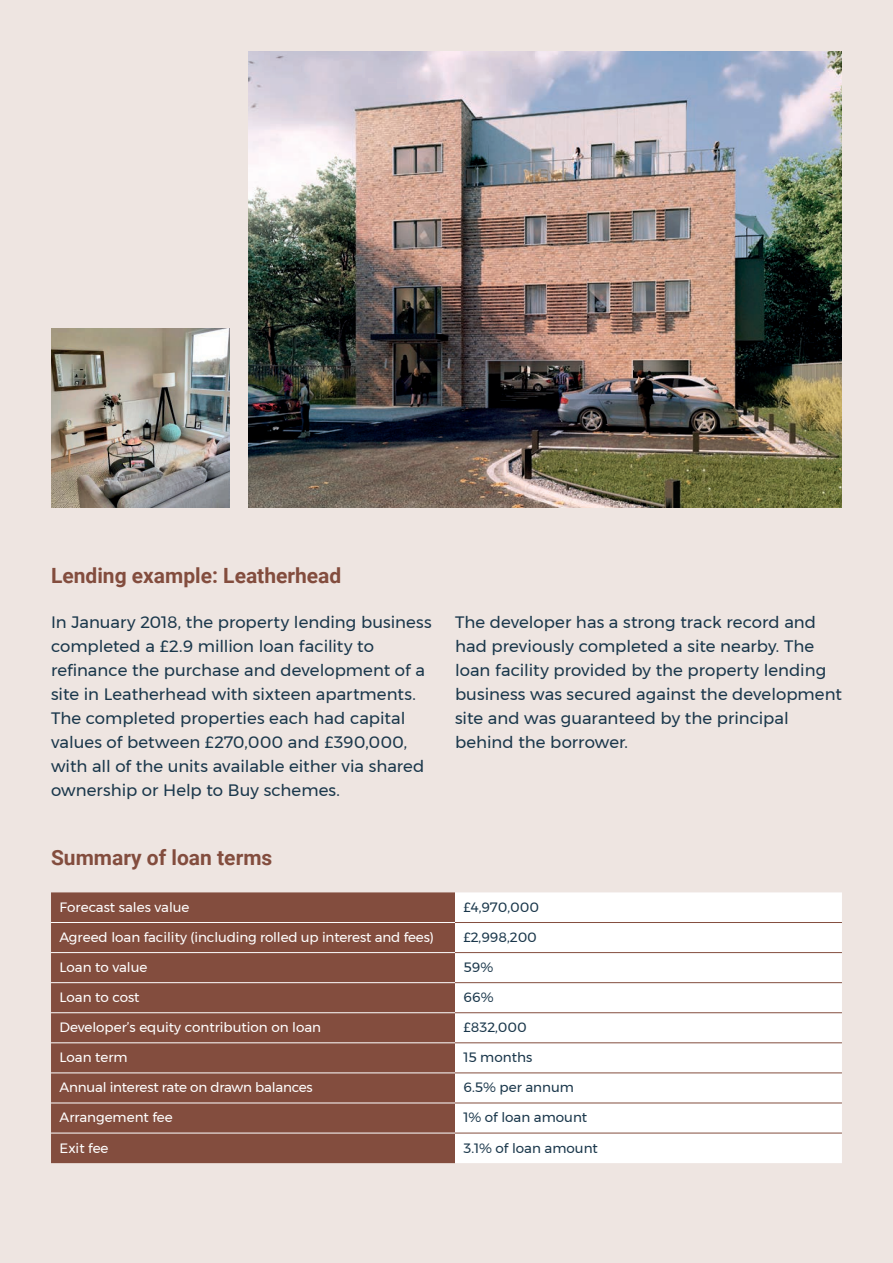
<style>
.page{position:relative;width:893px;height:1263px;background:#eee5e1}
.page>*{position:absolute;margin:0;border:0;box-sizing:border-box;transform-origin:0 0}
.Body_Intro_-_lvl2{font:700 21px "Roboto";color:#834d3e}
.t1{font:16.5px/24px "Montserrat";color:#1a374b}
.Map_items_body{font:13.5px "Montserrat";color:#fff}
.Map_items_body-2{font:13.5px "Montserrat";color:#1a374b}
</style>
<div class="page">
<img style="left:51px;top:329px;width:179px;height:178px">
<img style="left:249px;top:51px;width:593px;height:456px">
<div style="left:51px;top:892px;width:404px;height:271px;background:#834d3e"></div>
<div style="left:455px;top:892px;width:387px;height:271px;background:#fff"></div>
<hr style="left:455px;top:922px;width:387px;height:1px;background:#834d3e">
<hr style="left:455px;top:952px;width:387px;height:1px;background:#834d3e">
<hr style="left:455px;top:982px;width:387px;height:1px;background:#834d3e">
<hr style="left:455px;top:1012px;width:387px;height:1px;background:#834d3e">
<hr style="left:455px;top:1042px;width:387px;height:1px;background:#834d3e">
<hr style="left:455px;top:1072px;width:387px;height:1px;background:#834d3e">
<hr style="left:455px;top:1102px;width:387px;height:1px;background:#834d3e">
<hr style="left:455px;top:1133px;width:387px;height:1px;background:#834d3e">
<hr style="left:51px;top:922px;width:404px;height:1px;background:#fff">
<hr style="left:51px;top:952px;width:404px;height:1px;background:#fff">
<hr style="left:51px;top:982px;width:404px;height:1px;background:#fff">
<hr style="left:51px;top:1012px;width:404px;height:1px;background:#fff">
<hr style="left:51px;top:1042px;width:404px;height:1px;background:#fff">
<hr style="left:51px;top:1072px;width:404px;height:1px;background:#fff">
<hr style="left:51px;top:1102px;width:404px;height:1px;background:#fff">
<hr style="left:51px;top:1133px;width:404px;height:1px;background:#fff">
<p class="Body_Intro_-_lvl2" style="left:51px;top:560px;width:292px">Lending example: Leatherhead</p>
<p class="t1" style="left:51px;top:610px;width:382px">In January 2018, the property lending business completed a £2.9 million loan facility to refinance the purchase and development of a site in Leatherhead with sixteen apartments.<br>The completed properties each had capital values of between £270,000 and £390,000, with all of the units available either via shared ownership or Help to Buy schemes.</p>
<p class="t1" style="left:455px;top:610px;width:388px">The developer has a strong track record and had previously completed a site nearby. The loan facility provided by the property lending business was secured against the development site and was guaranteed by the principal behind the borrower.</p>
<p class="Body_Intro_-_lvl2" style="left:51px;top:843px;width:223px">Summary of loan terms</p>
<p class="Map_items_body" style="left:60px;top:897px;width:132px">Forecast sales value</p>
<p class="Map_items_body-2" style="left:463px;top:897px;width:77px">£4,970,000</p>
<p class="Map_items_body" style="left:60px;top:927px;width:376px">Agreed loan facility (including rolled up interest and fees)</p>
<p class="Map_items_body-2" style="left:463px;top:927px;width:75px">£2,998,200</p>
<p class="Map_items_body" style="left:60px;top:957px;width:90px">Loan to value</p>
<p class="Map_items_body-2" style="left:463px;top:957px;width:31px">59%</p>
<p class="Map_items_body" style="left:60px;top:987px;width:82px">Loan to cost</p>
<p class="Map_items_body-2" style="left:463px;top:987px;width:32px">66%</p>
<p class="Map_items_body" style="left:60px;top:1017px;width:263px">Developer’s equity contribution on loan</p>
<p class="Map_items_body-2" style="left:463px;top:1017px;width:65px">£832,000</p>
<p class="Map_items_body" style="left:60px;top:1047px;width:70px">Loan term</p>
<p class="Map_items_body-2" style="left:463px;top:1047px;width:70px">15 months</p>
<p class="Map_items_body" style="left:60px;top:1077px;width:255px">Annual interest rate on drawn balances</p>
<p class="Map_items_body-2" style="left:463px;top:1077px;width:112px">6.5% per annum</p>
<p class="Map_items_body" style="left:60px;top:1107px;width:115px">Arrangement fee</p>
<p class="Map_items_body-2" style="left:463px;top:1107px;width:125px">1% of loan amount</p>
<p class="Map_items_body" style="left:60px;top:1137px;width:51px">Exit fee</p>
<p class="Map_items_body-2" style="left:463px;top:1137px;width:136px">3.1% of loan amount</p>
</div>
